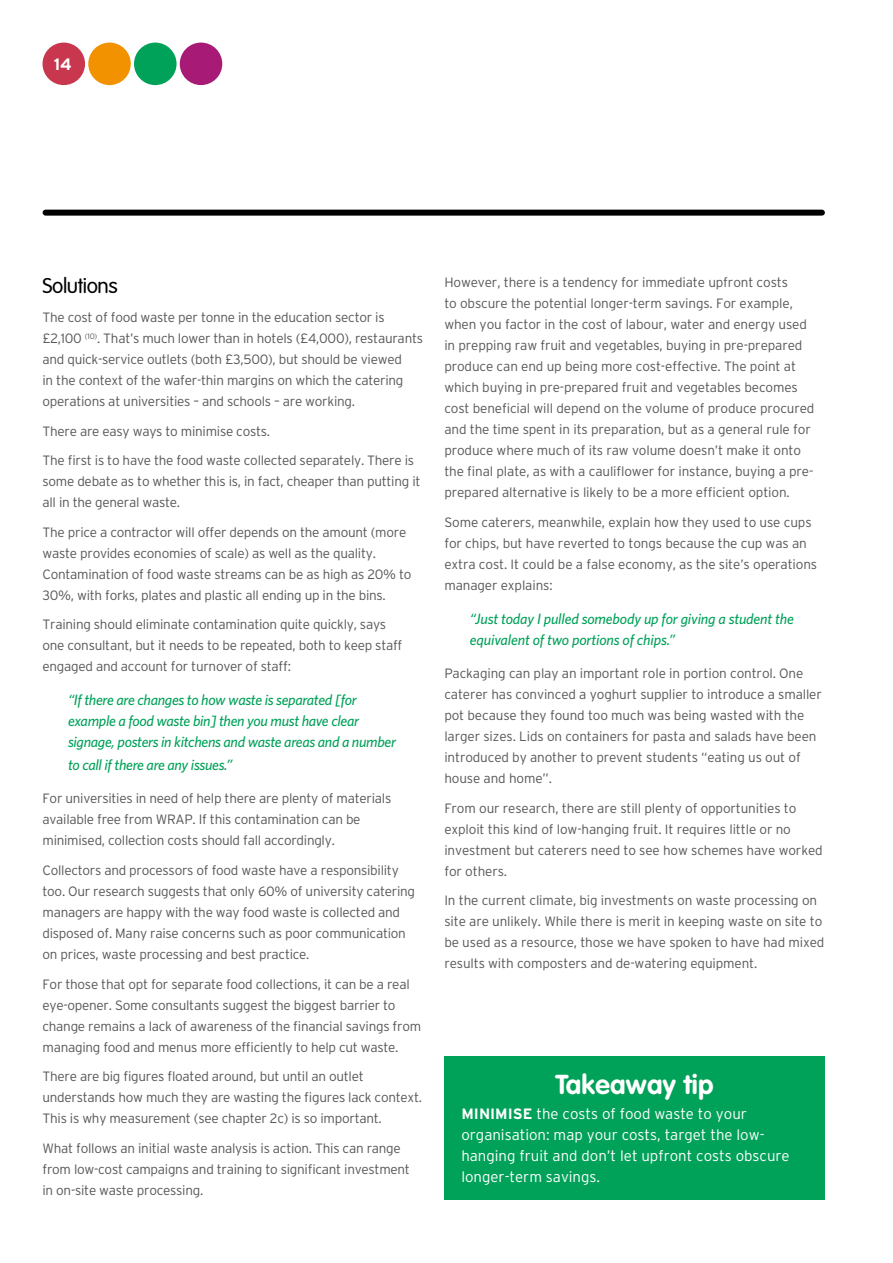
<style>
.page{position:relative;width:893px;height:1263px;background:#fff}
.page>*{position:absolute;margin:0;border:0;box-sizing:border-box;transform-origin:0 0}
.t1{font:700 27px "VAG Rounded";letter-spacing:.01em;color:#fff}
.t2{font:300 21px "VAG Rounded";letter-spacing:-.02em;color:#000}
.t3{font:700 16.5px "Interstate";color:#fff}
.t4{font:italic 500 15px/21px "Whitney";letter-spacing:-.02em;color:#00a159}
.t5{font:300 15px/21px "Interstate";color:#fff}
.t6{font:300 13.5px/21px "Interstate";letter-spacing:-.02em;color:#575756}
.s1{font-weight:700}
</style>
<div class="page">
<div style="left:46px;top:210px;width:776px;height:6px;background:#000"></div>
<div style="left:43px;top:43px;width:42px;height:42px;background:#c8374e;border-radius:50%"></div>
<div style="left:88px;top:43px;width:43px;height:42px;background:#f39200;border-radius:50%"></div>
<div style="left:134px;top:43px;width:43px;height:42px;background:#00a159;border-radius:50%"></div>
<div style="left:180px;top:43px;width:42px;height:42px;background:#a71a75;border-radius:50%"></div>
<div style="left:444px;top:1056px;width:381px;height:143px;background:#00a159"></div>
<p class="t3" style="left:54px;top:55px;width:19px">14</p>
<h2 class="t2" style="left:43px;top:273px;width:77px">Solutions</h2>
<p class="t6" style="left:43px;top:307px;width:382px">The cost of food waste per tonne in the education sector is £2,100 <sup>(10)</sup>. That’s much lower than in hotels (£4,000), restaurants and quick-service outlets (both £3,500), but should be viewed<br>in the context of the wafer-thin margins on which the catering operations at universities – and schools – are working.</p>
<p class="t6" style="left:43px;top:416px;width:373px;line-height:29.5px">There are easy ways to minimise costs.<br>The first is to have the food waste collected separately. There is</p>
<p class="t6" style="left:43px;top:471px;width:379px">some debate as to whether this is, in fact, cheaper than putting it all in the general waste.</p>
<p class="t6" style="left:43px;top:522px;width:371px">The price a contractor will offer depends on the amount (more waste provides economies of scale) as well as the quality.<br>Contamination of food waste streams can be as high as 20% to 30%, with forks, plates and plastic all ending up in the bins.</p>
<p class="t6" style="left:43px;top:614px;width:361px">Training should eliminate contamination quite quickly, says one consultant, but it needs to be repeated, both to keep staff engaged and account for turnover of staff:</p>
<p class="t4" style="left:68px;top:689px;width:329px">“If there are changes to how waste is separated [for example a food waste bin] then you must have clear signage, posters in kitchens and waste areas and a number</p>
<p class="t4" style="left:68px;top:754px;width:166px">to call if there are any issues.”</p>
<p class="t6" style="left:43px;top:788px;width:350px">For universities in need of help there are plenty of materials available free from WRAP. If this contamination can be minimised, collection costs should fall accordingly.</p>
<p class="t6" style="left:43px;top:860px;width:374px">Collectors and processors of food waste have a responsibility too. Our research suggests that only 60% of university catering managers are happy with the way food waste is collected and disposed of. Many raise concerns such as poor communication on prices, waste processing and best practice.</p>
<p class="t6" style="left:43px;top:973px;width:380px">For those that opt for separate food collections, it can be a real eye-opener. Some consultants suggest the biggest barrier to change remains a lack of awareness of the financial savings from managing food and menus more efficiently to help cut waste.</p>
<p class="t6" style="left:43px;top:1066px;width:381px">There are big figures floated around, but until an outlet understands how much they are wasting the figures lack context.<br>This is why measurement (see chapter 2c) is so important.</p>
<p class="t6" style="left:43px;top:1137px;width:369px">What follows an initial waste analysis is action. This can range from low-cost campaigns and training to significant investment in on-site waste processing.</p>
<p class="t6" style="left:444px;top:272px;width:372px">However, there is a tendency for immediate upfront costs<br>to obscure the potential longer-term savings. For example, when you factor in the cost of labour, water and energy used in prepping raw fruit and vegetables, buying in pre-prepared produce can end up being more cost-effective. The point at which buying in pre-prepared fruit and vegetables becomes cost beneficial will depend on the volume of produce procured and the time spent in its preparation, but as a general rule for produce where much of its raw volume doesn’t make it onto the final plate, as with a cauliflower for instance, buying a pre&shy;prepared alternative is likely to be a more efficient option.</p>
<p class="t6" style="left:444px;top:511px;width:374px">Some caterers, meanwhile, explain how they used to use cups for chips, but have reverted to tongs because the cup was an extra cost. It could be a false economy, as the site’s operations manager explains:</p>
<p class="t4" style="left:470px;top:608px;width:326px">“Just today I pulled somebody up for giving a student the equivalent of two portions of chips.”</p>
<p class="t6" style="left:444px;top:663px;width:379px">Packaging can play an important role in portion control. One caterer has convinced a yoghurt supplier to introduce a smaller pot because they found too much was being wasted with the larger sizes. Lids on containers for pasta and salads have been introduced by another to prevent students “eating us out of house and home”.</p>
<p class="t6" style="left:444px;top:797px;width:380px">From our research, there are still plenty of opportunities to exploit this kind of low-hanging fruit. It requires little or no investment but caterers need to see how schemes have worked for others.</p>
<p class="t6" style="left:444px;top:890px;width:382px">In the current climate, big investments on waste processing on site are unlikely. While there is merit in keeping waste on site to be used as a resource, those we have spoken to have had mixed results with composters and de-watering equipment.</p>
<h1 class="t1" style="left:556px;top:1068px;width:160px">Takeaway tip</h1>
<p class="t5" style="left:461px;top:1103px;width:330px"><span class="s1">MINIMISE</span> the costs of food waste to your organisation: map your costs, target the low&shy;hanging fruit and don’t let upfront costs obscure longer-term savings.</p>
</div>
